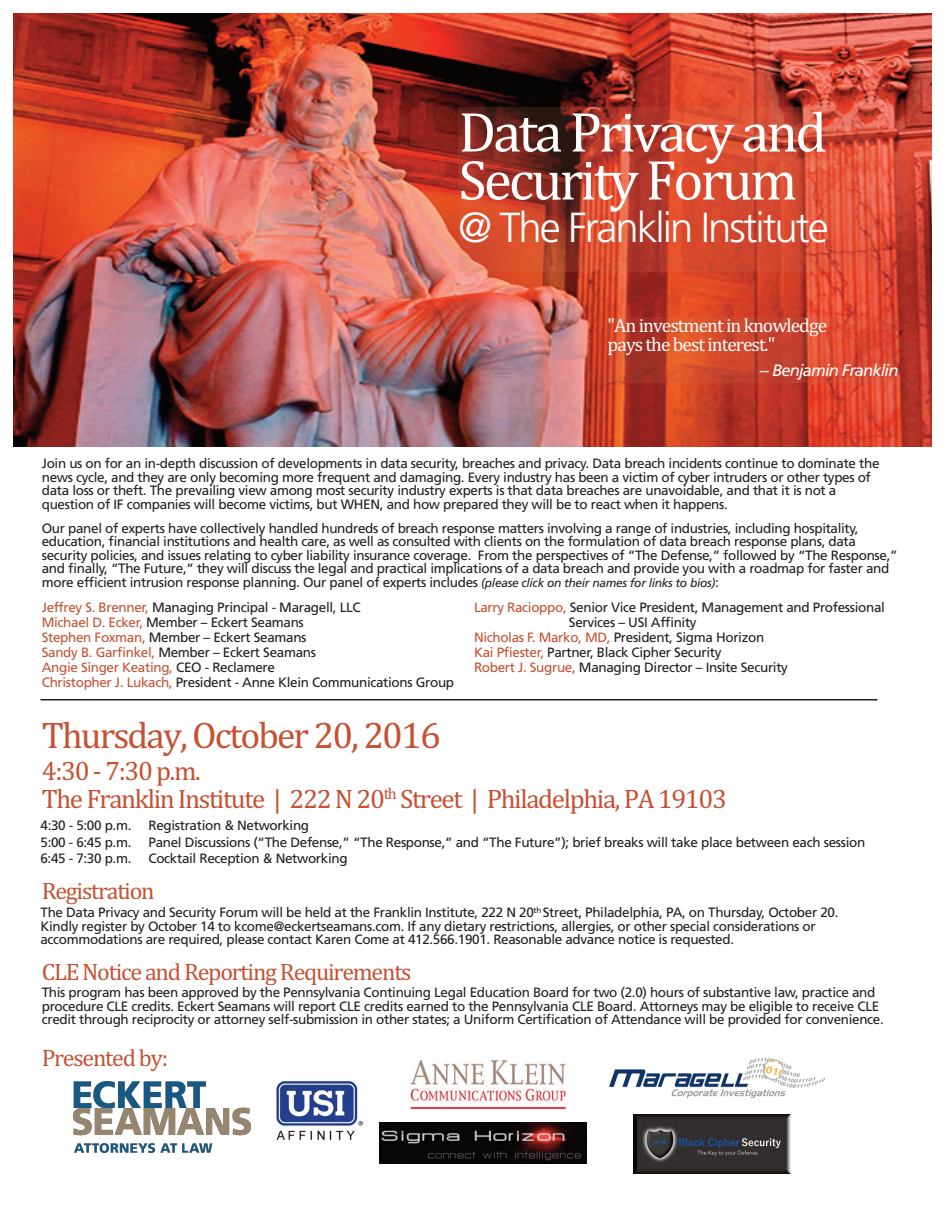
<style>
.page{position:relative;width:945px;height:1215px;background:#fff}
.page>*{position:absolute;margin:0;border:0;box-sizing:border-box;transform-origin:0 0}
.t1{font:57px/48px "Cambria";letter-spacing:-.05em;color:#fff}
.t2{font:300 42px "Frutiger LT Std";letter-spacing:-.05em;color:#fff}
.t3{font:37.5px "Cambria";letter-spacing:-.05em;color:#c45233}
.t4{font:27px/28.5px "Cambria";letter-spacing:-.05em;color:#c45233}
.t5{font:24px "Cambria";letter-spacing:-.05em;color:#c45233}
.t6{font:19.5px/18.9px "Cambria";letter-spacing:-.05em;color:#fff}
.t7{font:italic 16.5px "Frutiger LT Std";letter-spacing:-.05em;color:#fff}
.t8{font:13.5px/13.5px "Frutiger LT Std";letter-spacing:-.025em;color:#231f20}
.s1{font-style:italic;font-size:12px}
.s2{color:#c45233}
</style>
<div class="page">
<img style="left:73px;top:1081px;width:177px;height:71px">
<img style="left:14px;top:14px;width:918px;height:433px">
<div style="left:458px;top:107px;width:420px;height:164px;background:#cf7251;opacity:.17"></div>
<img style="left:609px;top:1058px;width:215px;height:39px">
<img style="left:409px;top:1060px;width:159px;height:50px">
<img style="left:380px;top:1122px;width:206px;height:42px">
<div style="left:608px;top:317px;width:290px;height:66px;background:#cf7251;opacity:.17"></div>
<img style="left:276px;top:1080px;width:88px;height:61px">
<hr style="left:40px;top:699px;width:837px;height:1px;background:#231f20">
<img style="left:633px;top:1115px;width:157px;height:59px">
<h1 class="t1" style="left:458px;top:108px;width:370px">Data Privacy and<br>Security Forum</h1>
<h2 class="t2" style="left:458px;top:210px;width:372px">@ The Franklin Institute</h2>
<h3 class="t6" style="left:608px;top:316px;width:221px">"An investment in knowledge pays the best interest."</h3>
<p class="t7" style="left:759px;top:363px;width:141px">-- Benjamin Franklin</p>
<p class="t8" style="left:42px;top:458px;width:839px">Join us on for an in-depth discussion of developments in data security, breaches and privacy. Data breach incidents continue to dominate the news cycle, and they are only becoming more frequent and damaging. Every industry has been a victim of cyber intruders or other types of data loss or theft. The prevailing view among most security industry experts is that data breaches are unavoidable, and that it is not a question of IF companies will become victims, but WHEN, and how prepared they will be to react when it happens.</p>
<p class="t8" style="left:42px;top:522px;width:857px">Our panel of experts have collectively handled hundreds of breach response matters involving a range of industries, including hospitality, education, financial institutions and health care, as well as consulted with clients on the formulation of data breach response plans, data security policies, and issues relating to cyber liability insurance coverage. From the perspectives of “The Defense,” followed by “The Response,” and finally, “The Future,” they will discuss the legal and practical implications of a data breach and provide you with a roadmap for faster and more efficient intrusion response planning. Our panel of experts includes <span class="s1">(please click on their names for links to bios)</span>:</p>
<p class="t8" style="left:42px;top:601px;width:414px;line-height:15px"><span class="s2">Jeffrey S. Brenner,</span> Managing Principal - Maragell, LLC<br><span class="s2">Michael D. Ecker,</span> Member – Eckert Seamans<br><span class="s2">Stephen Foxman,</span> Member – Eckert Seamans<br><span class="s2">Sandy B. Garfinkel,</span> Member – Eckert Seamans<br><span class="s2">Angie Singer Keating,</span> CEO - Reclamere<br><span class="s2">Christopher J. Lukach,</span> President - Anne Klein Communications Group</p>
<p class="t8" style="left:474px;top:602px;width:412px"><span class="s2">Larry Racioppo,</span> Senior Vice President, Management and Professional</p>
<p class="t8" style="left:569px;top:617px;width:129px">Services – USI Affinity</p>
<p class="t8" style="left:474px;top:632px;width:292px"><span class="s2">Nicholas F. Marko, MD,</span> President, Sigma Horizon</p>
<p class="t8" style="left:474px;top:647px;width:249px"><span class="s2">Kai Pfiester,</span> Partner, Black Cipher Security</p>
<p class="t8" style="left:474px;top:662px;width:316px"><span class="s2">Robert J. Sugrue,</span> Managing Director – Insite Security</p>
<h3 class="t3" style="left:42px;top:713px;width:401px">Thursday, October 20, 2016</h3>
<h3 class="t4" style="left:42px;top:756px;width:687px">4:30 - 7:30 p.m.<br>The Franklin Institute | 222 N 20<sup>th</sup> Street | Philadelphia, PA 19103</h3>
<p class="t8" style="left:40px;top:820px;width:92px">4:30 - 5:00 p.m.</p>
<p class="t8" style="left:148px;top:820px;width:162px">Registration &amp; Networking</p>
<p class="t8" style="left:40px;top:837px;width:92px">5:00 - 6:45 p.m.</p>
<p class="t8" style="left:148px;top:837px;width:718px">Panel Discussions (“The Defense,” “The Response,” and “The Future”); brief breaks will take place between each session</p>
<p class="t8" style="left:40px;top:853px;width:92px">6:45 - 7:30 p.m.</p>
<p class="t8" style="left:148px;top:853px;width:201px">Cocktail Reception &amp; Networking</p>
<h3 class="t5" style="left:42px;top:877px;width:114px">Registration</h3>
<p class="t8" style="left:40px;top:907px;width:799px">The Data Privacy and Security Forum will be held at the Franklin Institute, 222 N 20<sup>th</sup> Street, Philadelphia, PA, on Thursday, October 20.<br>Kindly register by October 14 to kcome@eckertseamans.com. If any dietary restrictions, allergies, or other special considerations or accommodations are required, please contact Karen Come at 412.566.1901. Reasonable advance notice is requested.</p>
<h3 class="t5" style="left:42px;top:957px;width:371px">CLE Notice and Reporting Requirements</h3>
<p class="t8" style="left:42px;top:987px;width:844px">This program has been approved by the Pennsylvania Continuing Legal Education Board for two (2.0) hours of substantive law, practice and procedure CLE credits. Eckert Seamans will report CLE credits earned to the Pennsylvania CLE Board. Attorneys may be eligible to receive CLE credit through reciprocity or attorney self-submission in other states; a Uniform Certification of Attendance will be provided for convenience.</p>
<h3 class="t5" style="left:42px;top:1043px;width:128px">Presented by:</h3>
</div>
